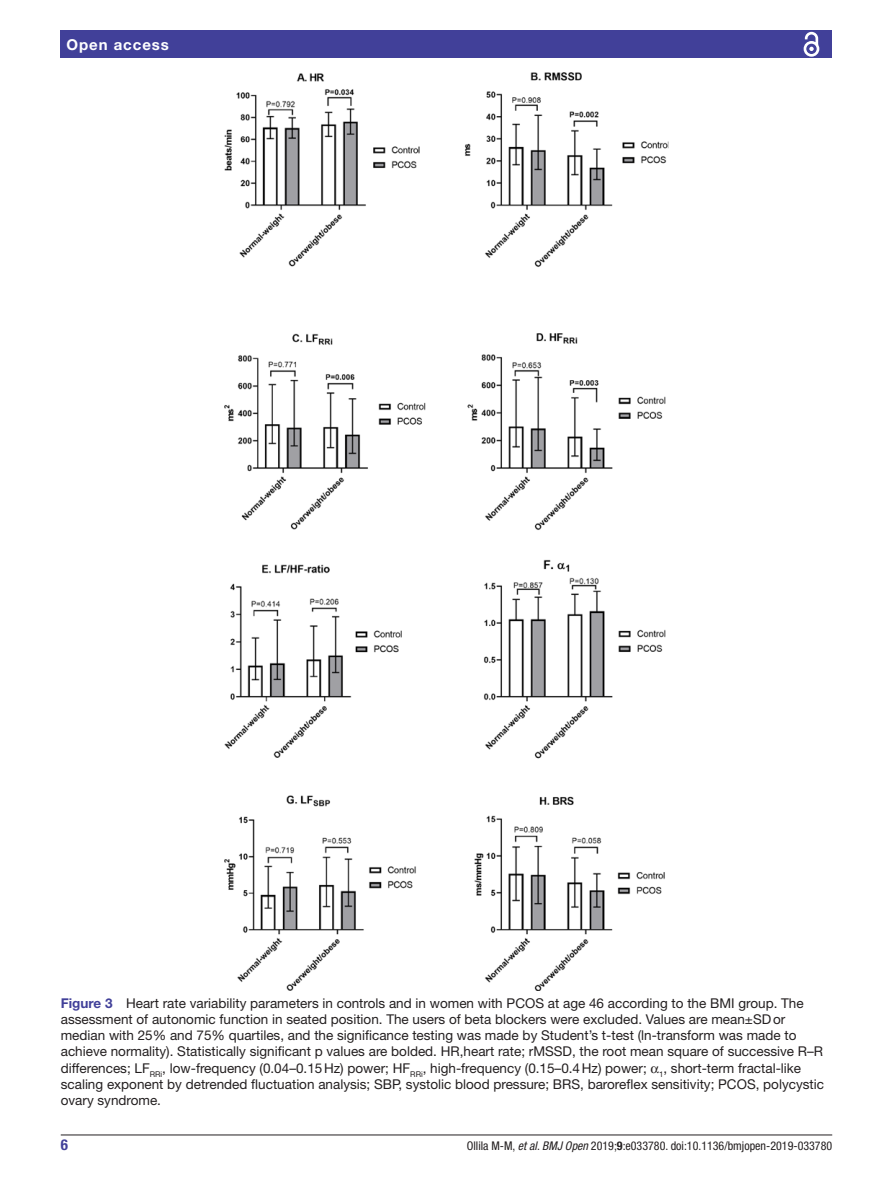
<style>
.page{position:relative;width:893px;height:1191px;background:#fff}
.page>*{position:absolute;margin:0;border:0;box-sizing:border-box;transform-origin:0 0}
.t1{font:700 15px "Helvetica Neue LT Std";letter-spacing:.065em;color:#fff}
.t2{font:700 condensed 15px "Helvetica Neue LT Std";color:#414099}
.t3{font:13.5px/16.2px "Helvetica Neue LT Std";color:#231f20}
.t4{font:condensed 12px "Helvetica Neue LT Std";color:#231f20}
.s1{font-weight:700;color:#414099}
.s2{font-style:italic}
.s3{font-weight:700}
</style>
<div class="page">
<hr style="left:61px;top:1134px;width:771px;height:1px;background:#231f20">
<div style="left:61px;top:31px;width:771px;height:27px;background:#414099"></div>
<svg style="left:803px;top:31px;width:17px;height:26px"></svg>
<img style="left:224px;top:73px;width:445px;height:917px">
<p class="t1" style="left:66px;top:35px;width:104px">Open access</p>
<p class="t3" style="left:61px;top:994px;width:765px"><span class="s1">Figure 3</span> Heart rate variability parameters in controls and in women with PCOS at age 46 according to the BMI group. The assessment of autonomic function in seated position. The users of beta blockers were excluded. Values are mean±SDor median with 25% and 75% quartiles, and the significance testing was made by Student’s t-test (ln-transform was made to achieve normality). Statistically significant p values are bolded. HR,heart rate; rMSSD, the root mean square of successive R–R differences; LF<sub>RRi</sub>, low-frequency (0.04–0.15Hz) power; HF<sub>RRi</sub>, high-frequency (0.15–0.4Hz) power; <sub>1</sub>, short-term fractal-like scaling exponent by detrended fluctuation analysis; SBP, systolic blood pressure; BRS, baroreflex sensitivity; PCOS, polycystic ovary syndrome.</p>
<p class="t2" style="left:61px;top:1135px;width:9px">6</p>
<p class="t4" style="left:467px;top:1138px;width:367px">Ollila M-M, <span class="s2">et al</span>. <span class="s2">BMJ Open</span> 2019;<span class="s3">9</span>:e033780. doi:10.1136/bmjopen-2019-033780</p>
</div>
